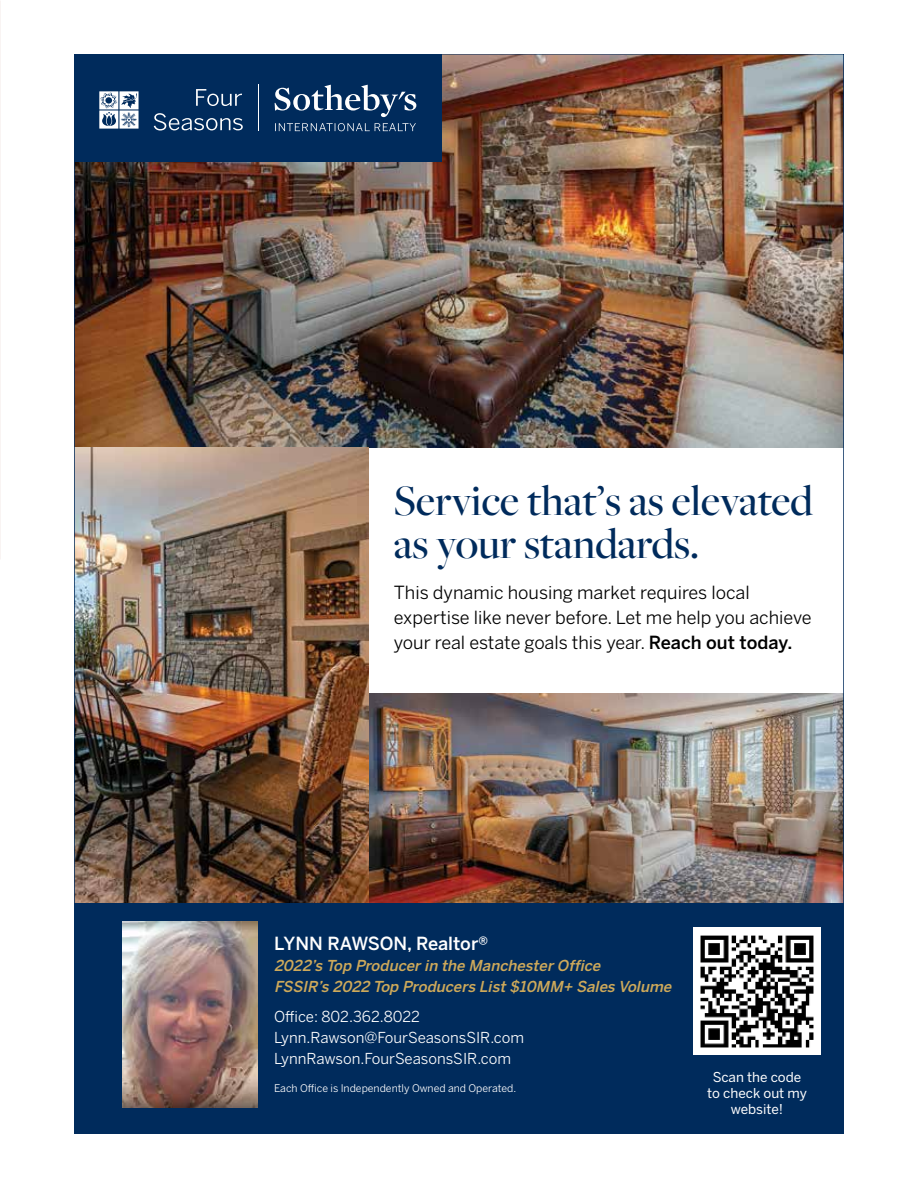
<style>
.page{position:relative;width:918px;height:1188px;background:#fff}
.page>*{position:absolute;margin:0;border:0;box-sizing:border-box;transform-origin:0 0}
.t1{font:500 45px/43px "Freight Big Pro";color:#002b5c}
.t2{font:18px/25px "Benton Sans";color:#000}
.t3{font:500 18px "Benton Sans";letter-spacing:-.005em;color:#fff}
.t4{font:italic 500 15px/21px "Benton Sans";color:#cea95a}
.t5{font:15px/21px "Benton Sans";color:#fff}
.t6{font:13.5px/16.2px "Benton Sans";color:#fff;text-align:center}
.t7{font:10.5px "Benton Sans";color:#fff}
.s1{font-weight:500}
</style>
<div class="page">
<div style="left:74px;top:903px;width:770px;height:231px;background:#002b5c"></div>
<img style="left:76px;top:56px;width:766px;height:392px">
<div style="left:74px;top:54px;width:367px;height:108px;background:#002b5c"></div>
<img style="left:123px;top:921px;width:134px;height:186px">
<hr style="left:258px;top:85px;width:1px;height:46px;background:#fff">
<svg style="left:275px;top:85px;width:141px;height:32px"></svg>
<svg style="left:275px;top:123px;width:141px;height:8px"></svg>
<svg style="left:196px;top:89px;width:46px;height:17px"></svg>
<svg style="left:154px;top:113px;width:89px;height:18px"></svg>
<svg style="left:99px;top:91px;width:40px;height:38px;background:#abb9c9"></svg>
<img style="left:368px;top:693px;width:474px;height:210px">
<img style="left:76px;top:447px;width:292px;height:456px">
<img style="left:693px;top:927px;width:128px;height:128px">
<h1 class="t1" style="left:394px;top:478px;width:420px">Service that’s as elevated as your standards.</h1>
<p class="t2" style="left:394px;top:580px;width:419px">This dynamic housing market requires local expertise like never before. Let me help you achieve your real estate goals this year. <span class="s1">Reach out today.</span></p>
<p class="t3" style="left:274px;top:933px;width:216px">LYNN RAWSON, Realtor®</p>
<p class="t4" style="left:274px;top:955px;width:403px">2022’s Top Producerin the ManchesterOffice<br>FSSIR’s 2022 Top Producers List$10MM+ Sales Volume</p>
<p class="t5" style="left:274px;top:1006px;width:252px">Office: 802.362.8022<br>Lynn.Rawson@FourSeasonsSIR.com<br>LynnRawson.FourSeasonsSIR.com</p>
<p class="t7" style="left:274px;top:1082px;width:244px">Each Office is Independently Owned and Operated.</p>
<p class="t6" style="left:707px;top:1068px;width:101px">Scan the code to check out my website!</p>
</div>
